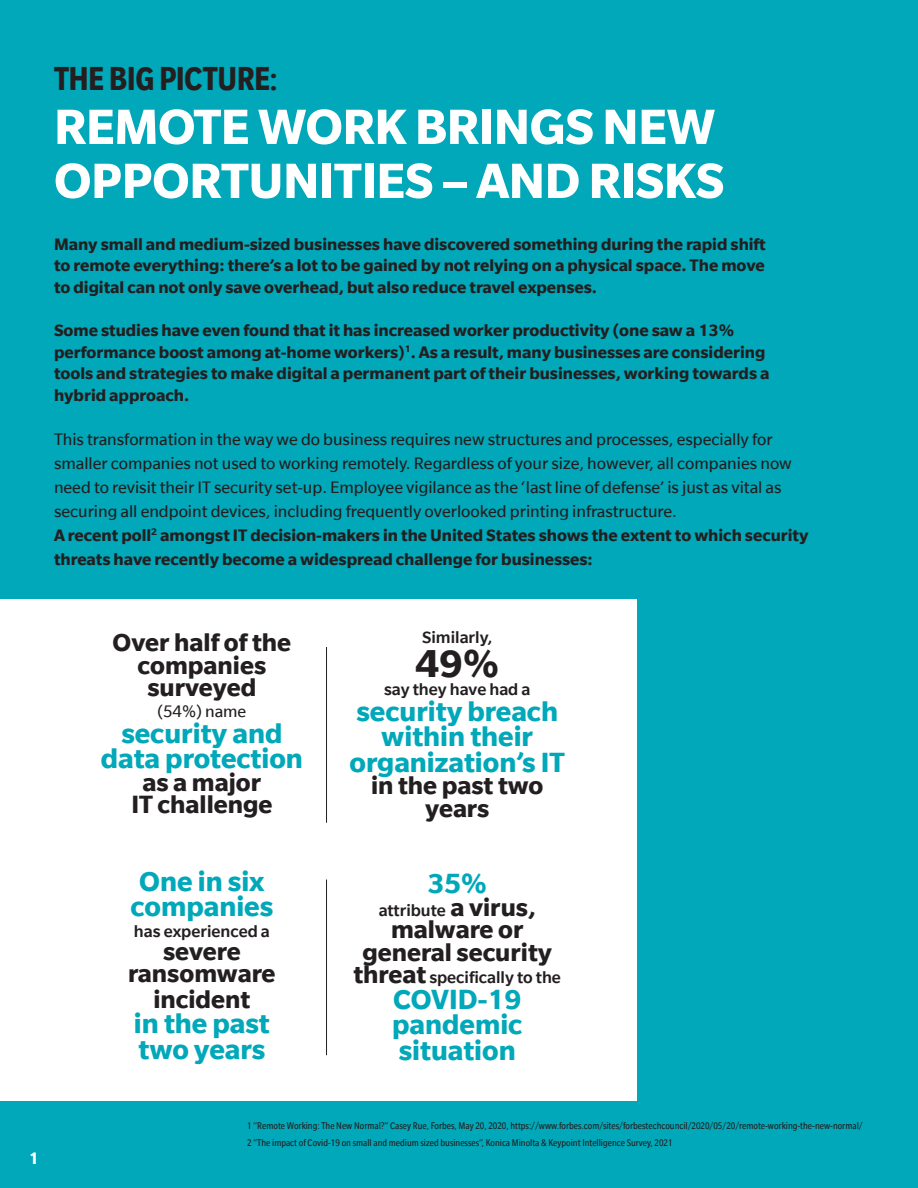
<style>
.page{position:relative;width:918px;height:1188px;background:#00a8b9}
.page>*{position:absolute;margin:0;border:0;box-sizing:border-box;transform-origin:0 0}
.Brochure_Head_Bold_3{font:700 54px/54px "Slate";letter-spacing:-.01em;color:#fff}
.Brochure_Intro_Med_1{font:700 42px "Slate";color:#231f20}
.Brochure_HeadSubline{font:700 condensed 36px "Slate";letter-spacing:-.015em;color:#231f20}
.Brochure_Intro_Med_1-2{font:700 30px/25.5px "Slate";color:#00a8b9;text-align:center}
.Brochure_Intro_Med_1-3{font:700 27px/22.5px "Slate";color:#231f20;text-align:center}
.t1{font:700 18px/21.6px "Slate";color:#231f20}
.Brochure_Intro_Med_1-4{font:18px/24px "Slate";color:#231f20}
.Brochure_Intro_Med_1-5{font:500 18px "Slate";color:#231f20}
.t2{font:700 18px "Slate";color:#fff}
.Brochure_Address_Reg{font:condensed 10.5px "Slate";color:#231f20}
.s1{font-weight:700;font-size:27px}
</style>
<div class="page">
<div style="left:0;top:599px;width:636px;height:501px;background:#fff"></div>
<hr style="left:326px;top:647px;width:1px;height:176px;background:#231f20">
<hr style="left:326px;top:880px;width:1px;height:175px;background:#231f20">
<p class="Brochure_HeadSubline" style="left:54px;top:60px;width:225px">THE BIG PICTURE:</p>
<p class="Brochure_Head_Bold_3" style="left:54px;top:99px;width:672px">REMOTE WORK BRINGS NEW<br>OPPORTUNITIES – AND RISKS</p>
<p class="t1" style="left:54px;top:233px;width:713px;text-align:justify">Many small and medium-sized businesses have discovered something during the rapid shift to remote everything: there’s a lot to be gained by not relying on a physical space. The move to digital can not only save overhead, but also reduce travel expenses.</p>
<p class="t1" style="left:54px;top:319px;width:717px">Some studies have even found that it has increased worker productivity (one saw a 13% performance boost among at-home workers)<sup>1</sup>. As a result, many businesses are considering tools and strategies to make digital a permanent part of their businesses, working towards a hybrid approach.</p>
<p class="Brochure_Intro_Med_1-4" style="left:54px;top:427px;width:739px">This transformation in the way we do business requires new structures and processes, especially for smaller companies not used to working remotely. Regardless of your size, however, all companies now need to revisit their IT security set-up. Employee vigilance as the ‘last line of defense’ is just as vital as securing all endpoint devices, including frequently overlooked printing infrastructure.</p>
<p class="t1" style="left:54px;top:523px;width:756px;line-height:24px">A recent poll<sup>2</sup> amongst IT decision-makers in the United States shows the extent to which security threats have recently become a widespread challenge for businesses:</p>
<p class="t2" style="left:29px;top:1148px;width:12px">1</p>
<p class="Brochure_Intro_Med_1-3" style="left:113px;top:631px;width:180px">Over half of the companies surveyed</p>
<p class="Brochure_Intro_Med_1-4" style="left:157px;top:699px;width:90px">(54%) name</p>
<p class="Brochure_Intro_Med_1-2" style="left:101px;top:720px;width:204px">security and data protection</p>
<p class="Brochure_Intro_Med_1-3" style="left:131px;top:771px;width:143px">as a major<br>IT challenge</p>
<p class="Brochure_Intro_Med_1-2" style="left:130px;top:868px;width:144px;text-align:left">One in six companies</p>
<p class="Brochure_Intro_Med_1-5" style="left:134px;top:922px;width:137px">has experienced a</p>
<p class="Brochure_Intro_Med_1-3" style="left:128px;top:940px;width:149px">severe ransomware</p>
<p class="Brochure_Intro_Med_1-3" style="left:153px;top:988px;width:98px">incident</p>
<p class="Brochure_Intro_Med_1-2" style="left:134px;top:1011px;width:137px;text-align:left">in the past two years</p>
<p class="Brochure_Intro_Med_1-5" style="left:422px;top:628px;width:72px">Similarly,</p>
<p class="Brochure_Intro_Med_1" style="left:415px;top:641px;width:85px">49%</p>
<p class="Brochure_Intro_Med_1-5" style="left:384px;top:680px;width:148px">say they have had a</p>
<p class="Brochure_Intro_Med_1-2" style="left:350px;top:698px;width:217px">security breach within their organization’s IT</p>
<p class="Brochure_Intro_Med_1-3" style="left:371px;top:774px;width:174px">in the past two years</p>
<p class="Brochure_Intro_Med_1-2" style="left:428px;top:870px;width:61px">35%</p>
<p class="Brochure_Intro_Med_1-5" style="left:379px;top:901px;width:159px">attribute <span class="s1">a virus,</span></p>
<p class="Brochure_Intro_Med_1-3" style="left:362px;top:918px;width:191px">malware or general security</p>
<p class="Brochure_Intro_Med_1-5" style="left:354px;top:968px;width:209px"><span class="s1">threat</span> specifically to the</p>
<p class="Brochure_Intro_Med_1-2" style="left:392px;top:986px;width:132px;text-align:justify">COVID-19 pandemic situation</p>
<p class="Brochure_Address_Reg" style="left:247px;top:1121px;width:617px">1 “Remote Working: The New Normal?” Casey Rue, Forbes, May 20, 2020, https://www.forbes.com/sites/forbestechcouncil/2020/05/20/remote-working-the-new-normal/</p>
<p class="Brochure_Address_Reg" style="left:247px;top:1137px;width:427px">2 “The impact of Covid-19 on small and medium sized businesses”, Konica Minolta &amp; Keypoint Intelligence Survey, 2021</p>
</div>
